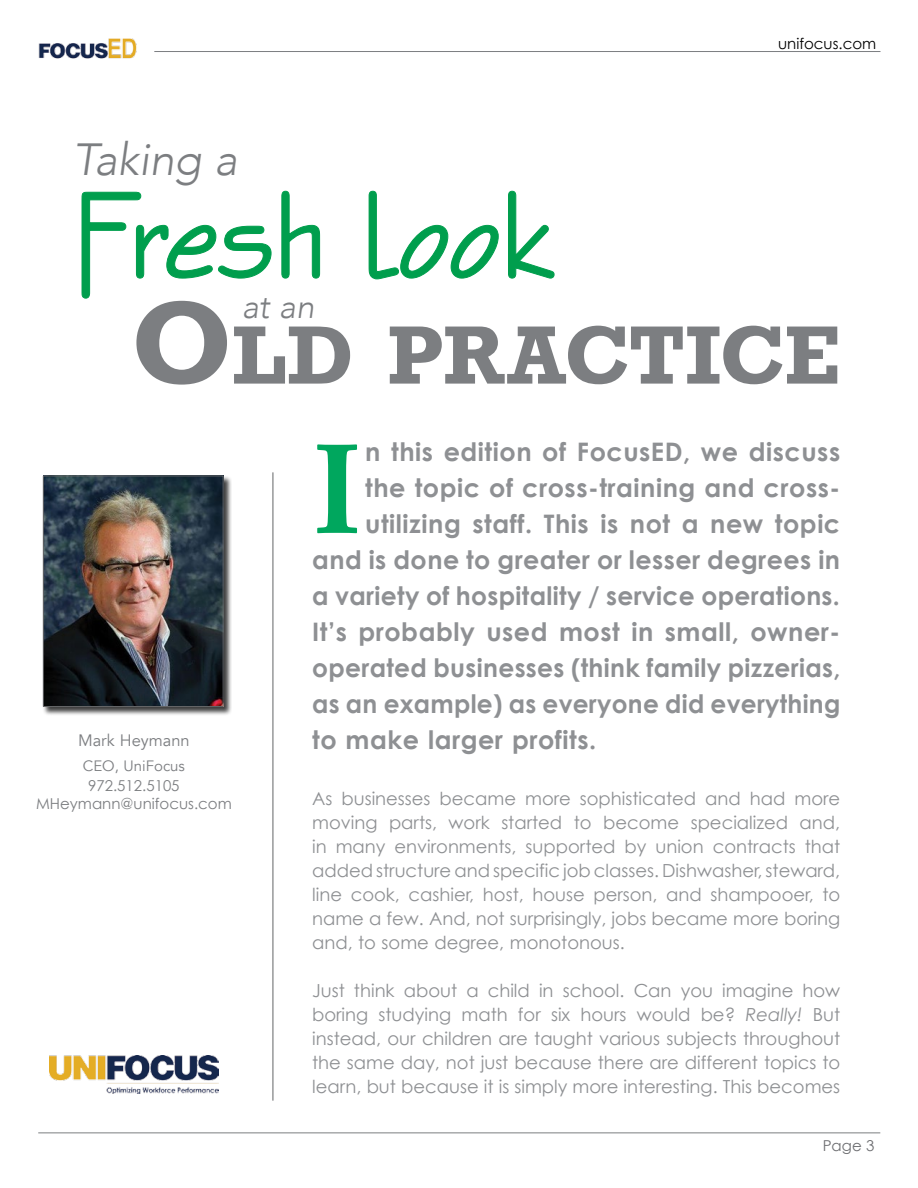
<style>
.page{position:relative;width:918px;height:1188px;background:#fff}
.page>*{position:absolute;margin:0;border:0;box-sizing:border-box;transform-origin:0 0}
.t1{font:700 128.4px "Palatino Linotype";color:#00a75e}
.t2{font:127.5px "Enviro";letter-spacing:-.005em;color:#009e4d}
.t3{font:700 84px "Rockwell";letter-spacing:-.005em;color:#7c7e81}
.t4{font:italic 300 45px "Avenir";letter-spacing:-.005em;color:#7c7e81}
.t5{font:italic 300 33px "Avenir";color:#7c7e81}
.t6{font:700 25.5px "Century Gothic";letter-spacing:.02em;color:#8e9093}
.t7{font:18px/24px "Century Gothic";color:#8e9093;text-align:justify}
.t8{font:16.5px "Avenir";color:#7c7e81}
.t9{font:15px/18.1px "Century Gothic";color:#7c7e81;text-align:center}
.t10{font:15px "Avenir";color:#7c7e81}
.t11{font:15px "Century Gothic";color:#000}
.t12{font:15px "Century Gothic";color:#6d6e71}
.s1{font-size:120px}
.s2{font-style:italic}
</style>
<div class="page">
<hr style="left:39px;top:1132px;width:841px;height:1px;background:#7c7e81">
<hr style="left:155px;top:51px;width:725px;height:1px;background:#7c7e81">
<img style="left:38px;top:38px;width:99px;height:21px">
<div style="left:42px;top:475px;width:190px;height:240px;background:#000;opacity:.75"></div>
<img style="left:45px;top:478px;width:176px;height:227px">
<div style="left:43px;top:476px;width:180px;height:231px;border:1px solid #636466"></div>
<hr style="left:273px;top:473px;width:1px;height:627px;background:#636466">
<img style="left:49px;top:1056px;width:170px;height:38px">
<svg style="left:81px;top:192px;width:191px;height:107px"></svg>
<svg style="left:281px;top:191px;width:39px;height:88px"></svg>
<svg style="left:368px;top:191px;width:131px;height:89px"></svg>
<svg style="left:508px;top:191px;width:47px;height:88px"></svg>
<p class="t11" style="left:778px;top:34px;width:100px">unifocus.com</p>
<h3 class="t4" style="left:73px;top:133px;width:166px">Taking a</h3>
<h2 class="t2" style="left:71px;top:166px;width:484px">Fresh look</h2>
<h3 class="t5" style="left:242px;top:287px;width:74px">at an</h3>
<h3 class="t3" style="left:131px;top:304px;width:711px"><span class="s1">O</span>LD PRACTICE</h3>
<p class="t8" style="left:78px;top:731px;width:113px">Mark Heymann</p>
<p class="t10" style="left:83px;top:757px;width:104px">CEO, UniFocus</p>
<p class="t9" style="left:36px;top:777px;width:197px">972.512.5105<br>MHeymann@unifocus.com</p>
<h1 class="t1" style="left:312px;top:398px;width:51px">I</h1>
<h3 class="t6" style="left:365px;top:436px;width:476px">n this edition of FocusED, we discuss</h3>
<h3 class="t6" style="left:365px;top:472px;width:476px">the topic of cross-training and cross-</h3>
<h3 class="t6" style="left:365px;top:508px;width:477px">utilizing staff. This is not a new topic</h3>
<h3 class="t6" style="left:312px;top:544px;width:529px">and is done to greater or lesser degrees in</h3>
<h3 class="t6" style="left:312px;top:580px;width:529px">a variety of hospitality / service operations.</h3>
<h3 class="t6" style="left:312px;top:616px;width:530px">It’s probably used most in small, owner-</h3>
<h3 class="t6" style="left:312px;top:652px;width:530px">operated businesses (think family pizzerias,</h3>
<h3 class="t6" style="left:312px;top:688px;width:530px">as an example) as everyone did everything</h3>
<h3 class="t6" style="left:312px;top:724px;width:286px">to make larger profits.</h3>
<p class="t7" style="left:312px;top:787px;width:530px">As businesses became more sophisticated and had more moving parts, work started to become specialized and, in many environments, supported by union contracts that added structure and specific job classes. Dishwasher, steward, line cook, cashier, host, house person, and shampooer, to name a few. And, not surprisingly, jobs became more boring and, to some degree, monotonous.</p>
<p class="t7" style="left:312px;top:979px;width:530px">Just think about a child in school. Can you imagine how boring studying math for six hours would be? <span class="s2">Really!</span> But instead, our children are taught various subjects throughout the same day, not just because there are different topics to learn, but because it is simply more interesting. This becomes</p>
<p class="t12" style="left:823px;top:1137px;width:53px">Page 3</p>
</div>
